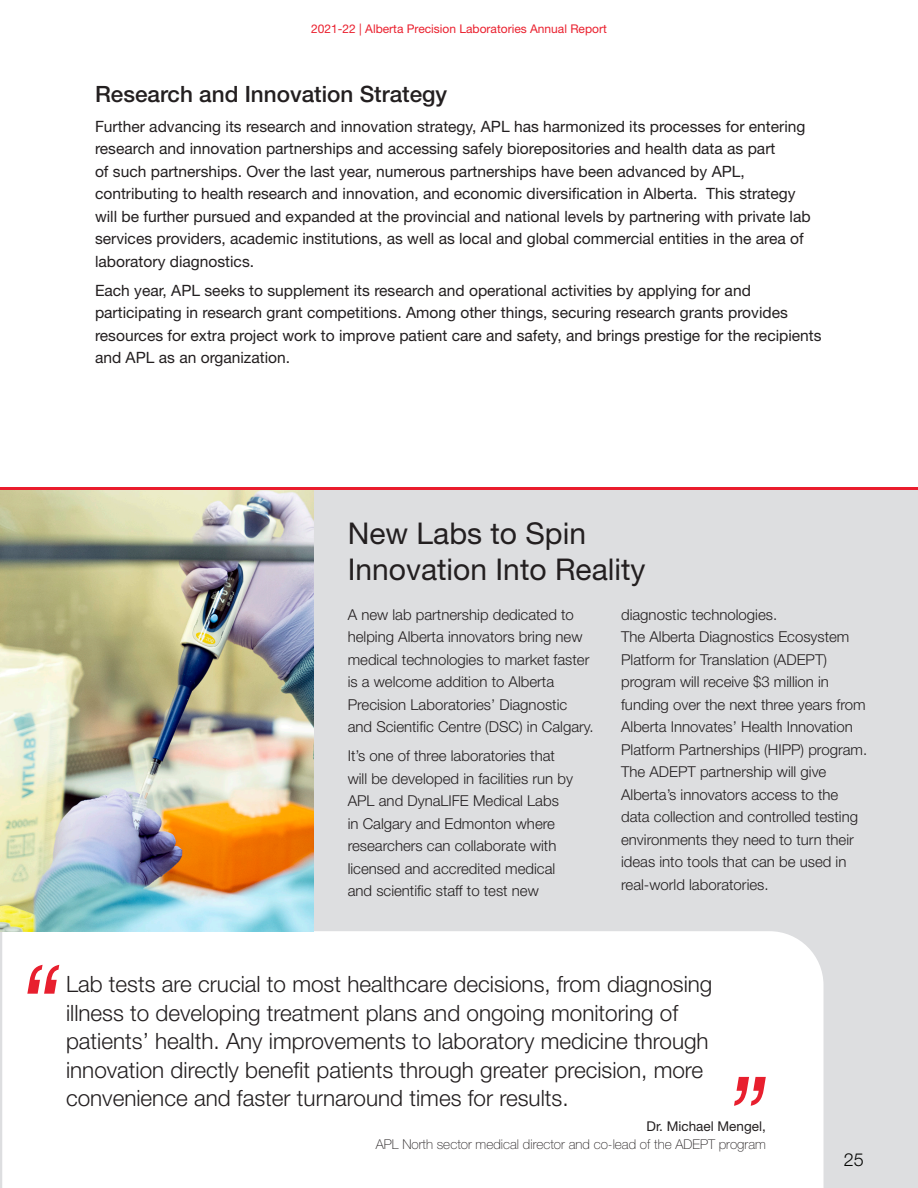
<style>
.page{position:relative;width:918px;height:1188px;background:#fff}
.page>*{position:absolute;margin:0;border:0;box-sizing:border-box;transform-origin:0 0}
.sidebar_header{font:30px/36px "Helvetica Neue LT Std";color:#231f20}
.pull_quote{font:300 22.5px/28.5px "Helvetica Neue LT Std";color:#231f20}
.Goals{font:500 22.5px "Helvetica Neue LT Std";color:#231f20}
.t1{font:300 18px "Helvetica Neue LT Std";color:#040503}
.Body_Text{font:15.6px/22.5px "Helvetica Neue LT Std";color:#231f20}
.sidebar_body{font:300 15px/22.5px "Helvetica Neue LT Std";color:#231f20}
.pull_quote_atributio{font:100 13.5px/18px "Helvetica Neue LT Std";color:#231f20;text-align:right}
.t2{font:12px "Helvetica Neue LT Std";color:#ea202e}
.s1{font-weight:400}
</style>
<div class="page">
<div style="left:0;top:490px;width:918px;height:698px;background:#dddee0"></div>
<div style="left:2px;top:931px;width:822px;height:257px;background:#fff"></div>
<svg style="left:27px;top:965px;width:32px;height:29px"></svg>
<svg style="left:734px;top:1077px;width:32px;height:29px"></svg>
<img style="left:0;top:490px;width:314px;height:441px">
<hr style="left:0;top:488px;width:918px;height:2px;background:#ea1c2d">
<p class="t2" style="left:311px;top:22px;width:297px">2021-22 | Alberta Precision Laboratories Annual Report</p>
<p class="Goals" style="left:95px;top:81px;width:354px">Research and Innovation Strategy</p>
<p class="Body_Text" style="left:95px;top:115px;width:717px">Further advancing its research and innovation strategy, APL has harmonized its processes for entering research and innovation partnerships and accessing safely biorepositories and health data as part<br>of such partnerships. Over the last year, numerous partnerships have been advanced by APL, contributing to health research and innovation, and economic diversification in Alberta. This strategy will be further pursued and expanded at the provincial and national levels by partnering with private lab services providers, academic institutions, as well as local and global commercial entities in the area of laboratory diagnostics.</p>
<p class="Body_Text" style="left:95px;top:279px;width:728px">Each year, APL seeks to supplement its research and operational activities by applying for and participating in research grant competitions. Among other things, securing research grants provides resources for extra project work to improve patient care and safety, and brings prestige for the recipients and APL as an organization.</p>
<p class="sidebar_header" style="left:348px;top:515px;width:299px">New Labs to Spin<br>Innovation Into Reality</p>
<p class="sidebar_body" style="left:348px;top:603px;width:245px">A new lab partnership dedicated to helping Alberta innovators bring new medical technologies to market faster is a welcome addition to Alberta Precision Laboratories’ Diagnostic and Scientific Centre (DSC) in Calgary.</p>
<p class="sidebar_body" style="left:348px;top:744px;width:227px">It’s one of three laboratories that will be developed in facilities run by APL and DynaLIFE Medical Labs in Calgary and Edmonton where researchers can collaborate with licensed and accredited medical and scientific staff to test new</p>
<p class="sidebar_body" style="left:621px;top:603px;width:246px">diagnostic technologies.<br>The Alberta Diagnostics Ecosystem Platform for Translation (ADEPT) program will receive $3 million in funding over the next three years from Alberta Innovates’ Health Innovation Platform Partnerships (HIPP) program.<br>The ADEPT partnership will give Alberta’s innovators access to the data collection and controlled testing environments they need to turn their ideas into tools that can be used in real-world laboratories.</p>
<p class="pull_quote" style="left:66px;top:969px;width:648px">Lab tests are crucial to most healthcare decisions, from diagnosing illness to developing treatment plans and ongoing monitoring of patients’ health. Any improvements to laboratory medicine through innovation directly benefit patients through greater precision, more convenience and faster turnaround times for results.</p>
<p class="pull_quote_atributio" style="left:376px;top:1117px;width:391px"><span class="s1">Dr. Michael Mengel,<br></span>APL North sector medical director and co-lead of the ADEPT program</p>
<p class="t1" style="left:844px;top:1149px;width:22px">25</p>
</div>
